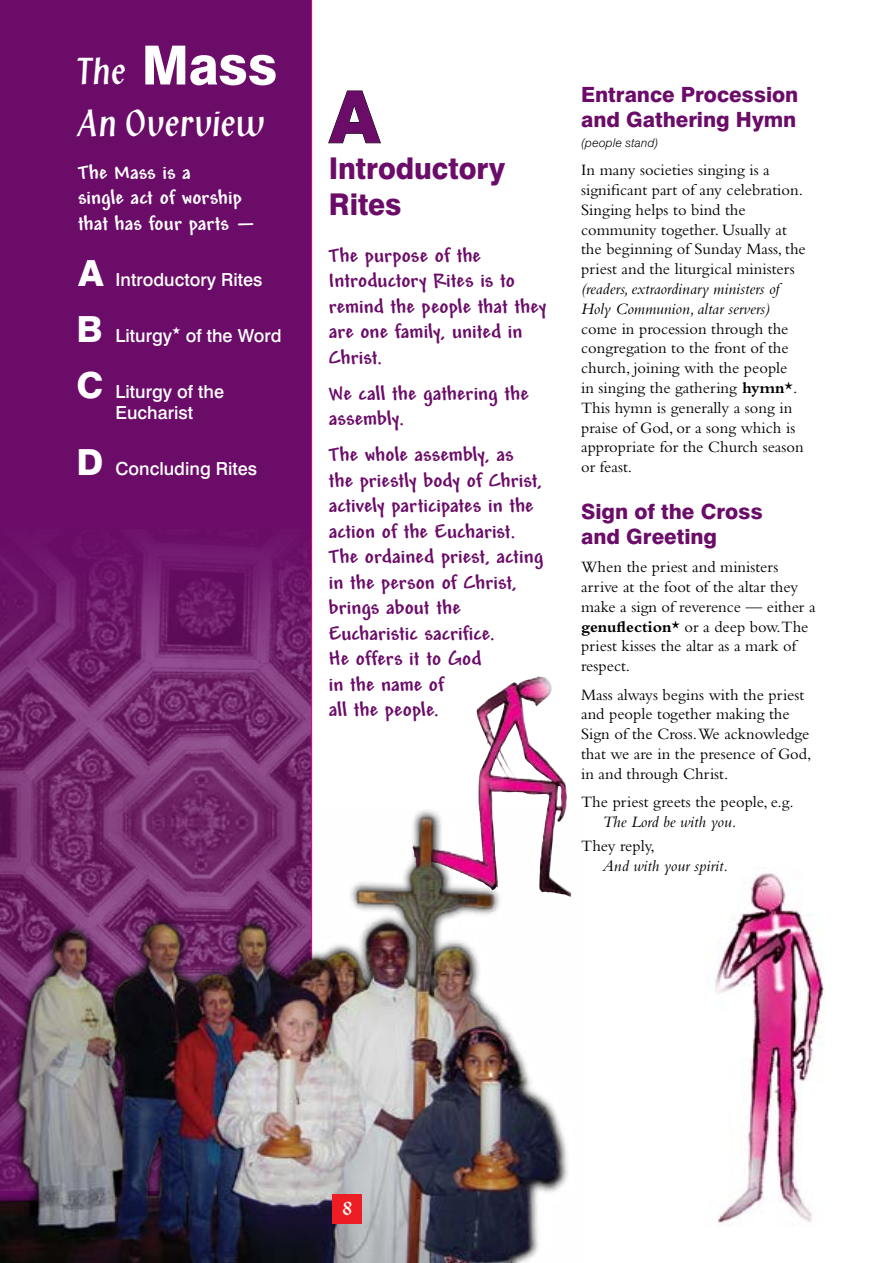
<style>
.page{position:relative;width:893px;height:1263px;background:#fff}
.page>*{position:absolute;margin:0;border:0;box-sizing:border-box;transform-origin:0 0}
.t1{font:800 72px "Swiss 721 BT";color:#6b0c69}
.t2{font:800 54px "Swiss 721 BT";color:#fff;scale:.95 1}
.t3{font:36px "Klang";letter-spacing:-.015em;color:#fff}
.t4{font:800 30px/36px "Swiss 721 BT";letter-spacing:-.005em;color:#6b0c69;scale:.95 1}
.t5{font:700 21px/25.5px "Mead";letter-spacing:.005em;color:#6b0c69}
.t6{font:800 21px/25.2px "Swiss 721 BT";color:#6b0c69}
.t7{font:700 21px/25.5px "Mead";letter-spacing:.005em;color:#fff}
.t8{font:500 18px/21.6px "Swiss 721 BT";color:#fff;text-align:center}
.t9{font:18px "Klang";color:#fff}
.t10{font:16.5px/19.8px "Bembo";color:#000}
.t11{font:italic 16.5px/19.8px "Bembo";color:#000}
.t12{font:italic 300 12px "Swiss 721 BT";letter-spacing:.02em;color:#000}
.s1{font-family:"Klang";font-weight:400;font-size:36px}
.s2{font-weight:800;font-size:36px}
.s3{font-style:italic}
.s4{font-weight:700}
.s5{font-style:normal}
</style>
<div class="page">
<img style="left:715px;top:868px;width:110px;height:325px">
<svg style="left:0;top:0;width:312px;height:809px;background:#6e146a"></svg>
<svg style="left:328px;top:90px;width:53px;height:54px"></svg>
<img style="left:476px;top:676px;width:64px;height:133px">
<svg style="left:717px;top:1193px;width:95px;height:32px"></svg>
<img style="left:0;top:809px;width:572px;height:454px">
<div style="left:332px;top:1194px;width:30px;height:30px;background:#ed1d24"></div>
<p class="t2" style="left:77px;top:32px;width:213px"><span class="s1">The</span> Mass</p>
<p class="t3" style="left:77px;top:104px;width:190px">An Overview</p>
<p class="t7" style="left:78px;top:160px;width:179px">The Mass is a<br>single act of worship that has four parts —</p>
<p class="t8" style="left:78px;top:268px;width:186px"><span class="s2">A</span> Introductory Rites</p>
<p class="t8" style="left:77px;top:324px;width:207px"><span class="s2">B</span> Liturgy<sup>H</sup> of the Word</p>
<p class="t8" style="left:77px;top:380px;width:149px"><span class="s2">C</span> Liturgy of the<br>Eucharist</p>
<p class="t8" style="left:77px;top:458px;width:182px"><span class="s2">D</span> Concluding Rites</p>
<p class="t1" style="left:329px;top:73px;width:53px">A</p>
<p class="t4" style="left:329px;top:150px;width:187px">Introductory<br>Rites</p>
<p class="t5" style="left:329px;top:243px;width:219px">The purpose of the<br>Introductory Rites is to remind the people that they are one family, united in<br>Christ.</p>
<p class="t5" style="left:329px;top:381px;width:201px">We call the gathering the assembly.</p>
<p class="t5" style="left:329px;top:443px;width:216px">The whole assembly, as<br>the priestly body of Christ, actively participates in the action of the Eucharist.<br>The ordained priest, acting in the person of Christ, brings about the<br>Eucharistic sacrifice.<br>He offers it to God<br>in the name of<br>all the people.</p>
<p class="t6" style="left:581px;top:82px;width:219px">Entrance Procession and Gathering Hymn</p>
<p class="t12" style="left:581px;top:135px;width:79px">(people stand)</p>
<p class="t10" style="left:581px;top:160px;width:226px">In many societies singing is a significant part of any celebration.<br>Singing helps to bind the community together. Usually at the beginning of Sunday Mass, the priest and the liturgical ministers <span class="s3">(readers, extraordinary ministers of<br>Holy Communion, altar servers) </span>come in procession through the congregation to the front of the church, joining with the people<br>in singing the gathering <span class="s4">hymn</span>*.<br>This hymn is generally a song in praise of God, or a song which is appropriate for the Church season or feast.</p>
<p class="t6" style="left:581px;top:498px;width:183px">Sign of the Cross and Greeting</p>
<p class="t10" style="left:581px;top:557px;width:236px">When the priest and ministers arrive at the foot of the altar they make a sign of reverence — either a <span class="s4">genuflection</span>* or a deep bow.The priest kisses the altar as a mark of respect.</p>
<p class="t10" style="left:581px;top:684px;width:232px">Mass always begins with the priest and people together making the<br>Sign of the Cross.We acknowledge that we are in the presence of God, in and through Christ.</p>
<p class="t10" style="left:602px;top:792px;width:193px;text-indent:-21px">The priest greets the people, e.g.<br><span class="s3">The Lord be with you.</span></p>
<p class="t11" style="left:602px;top:835px;width:127px;text-indent:-21px"><span class="s5">They reply,<br></span>And with your spirit.</p>
<p class="t9" style="left:343px;top:1199px;width:11px">8</p>
</div>
